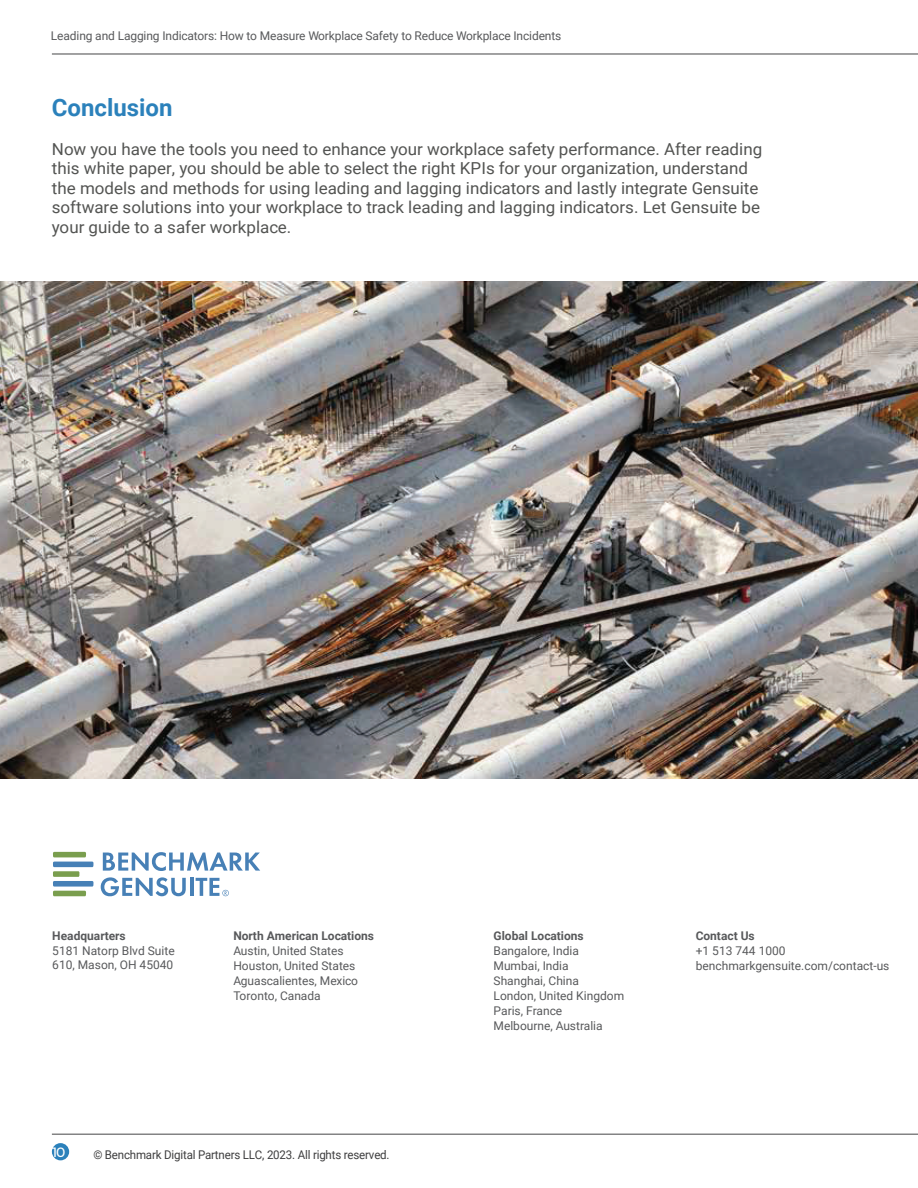
<style>
.page{position:relative;width:918px;height:1188px;background:#fff}
.page>*{position:absolute;margin:0;border:0;box-sizing:border-box;transform-origin:0 0}
.t1{font:700 24px "Roboto";color:#2b81bb}
.t2{font:16.5px/19.5px "Roboto";color:#535452}
.t3{font:500 13.5px "Montserrat";color:#fff}
.t4{font:12px/15px "Roboto";color:#58595b}
.t5{font:700 12px "Roboto";color:#58595b}
.t6{font:12px "Roboto";letter-spacing:-.015em;color:#3e3e3f;scale:.96 1}
</style>
<div class="page">
<hr style="left:52px;top:54px;width:866px;height:1px;background:#454647">
<hr style="left:52px;top:1134px;width:866px;height:1px;background:#454647">
<div style="left:52px;top:1143px;width:17px;height:17px;background:#2b81bb;border-radius:50%"></div>
<img style="left:0;top:282px;width:918px;height:497px">
<svg style="left:53px;top:852px;width:41px;height:44px"></svg>
<svg style="left:103px;top:852px;width:157px;height:19px"></svg>
<svg style="left:101px;top:877px;width:85px;height:19px"></svg>
<hr style="left:190px;top:878px;width:3px;height:18px;background:#4780b6">
<svg style="left:196px;top:878px;width:33px;height:18px"></svg>
<p class="t4" style="left:51px;top:27px;width:512px">Leading and Lagging Indicators: How to Measure Workplace Safety to Reduce Workplace Incidents</p>
<h1 class="t1" style="left:52px;top:90px;width:122px">Conclusion</h1>
<p class="t2" style="left:52px;top:138px;width:712px">Now you have the tools you need to enhance your workplace safety performance. After reading this white paper, you should be able to select the right KPIs for your organization, understand the models and methods for using leading and lagging indicators and lastly integrate Gensuite software solutions into your workplace to track leading and lagging indicators. Let Gensuite be your guide to a safer workplace.</p>
<p class="t5" style="left:52px;top:927px;width:75px">Headquarters</p>
<p class="t4" style="left:52px;top:943px;width:124px;line-height:14.4px">5181 Natorp Blvd Suite<br>610, Mason, OH 45040</p>
<p class="t5" style="left:233px;top:927px;width:142px">North American Locations</p>
<p class="t4" style="left:233px;top:942px;width:126px">Austin, United States<br>Houston, United States<br>Aguascalientes, Mexico<br>Toronto, Canada</p>
<p class="t3" style="left:52px;top:1143px;width:15px">10</p>
<p class="t6" style="left:93px;top:1146px;width:310px">© Benchmark Digital Partners LLC, 2023. All rights reserved.</p>
<p class="t5" style="left:494px;top:927px;width:92px">Global Locations</p>
<p class="t4" style="left:494px;top:942px;width:132px">Bangalore, India<br>Mumbai, India<br>Shanghai, China<br>London, United Kingdom<br>Paris, France<br>Melbourne, Australia</p>
<p class="t5" style="left:696px;top:927px;width:61px">Contact Us</p>
<p class="t4" style="left:696px;top:942px;width:195px">+1 513 744 1000 benchmarkgensuite.com/contact-us</p>
</div>
